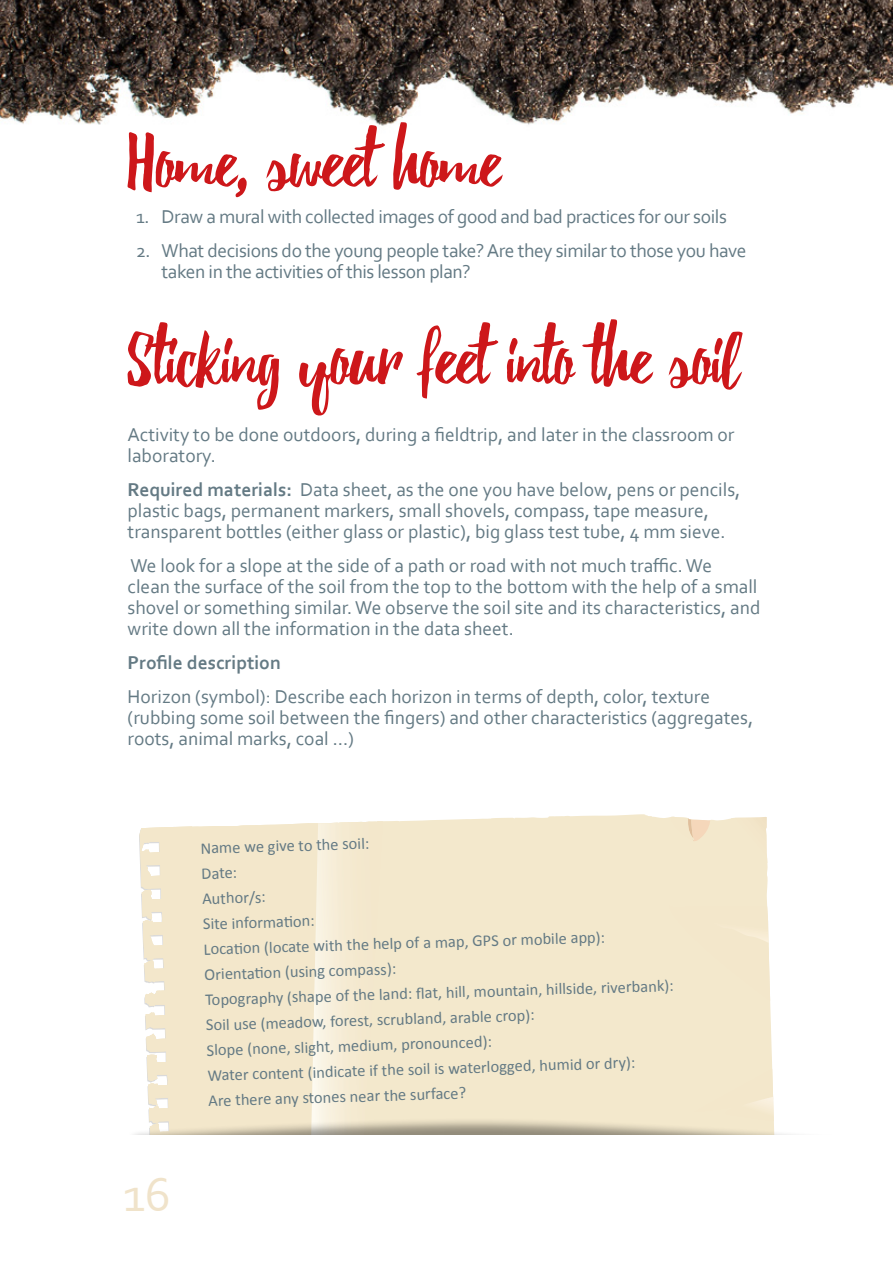
<style>
.page{position:relative;width:893px;height:1263px;background:#fff}
.page>*{position:absolute;margin:0;border:0;box-sizing:border-box;transform-origin:0 0}
.t1{font:78px "Beacon";color:#cd171a}
.t2{font:49.5px "Corbel";color:#f0e3ca}
.t3{font:19.5px/21px "Corbel";color:#647a84}
.t4{font:19.5px/21px "Corbel";letter-spacing:-.02em;color:#647a84}
.t5{font:700 19.5px "Corbel";color:#647a84}
.t6{font:16.5px/25.2px "Calibri";color:#647a84}
.s1{font-weight:700}
</style>
<div class="page">
<img style="left:0;top:0;width:893px;height:126px">
<svg style="left:135px;top:817px;width:656px;height:318px"></svg>
<h1 class="t1" style="left:128px;top:115px;width:374px">Home, sweet home</h1>
<p class="t4" style="left:136px;top:206px;width:592px">1. Draw a mural with collected images of good and bad practices for our soils</p>
<p class="t4" style="left:162px;top:239px;width:586px;text-indent:-26px">2. What decisions do the young people take? Are they similar to those you have taken in the activities of this lesson plan?</p>
<h1 class="t1" style="left:128px;top:312px;width:614px">Sticking your feet into the soil</h1>
<p class="t3" style="left:128px;top:424px;width:608px">Activity to be done outdoors, during a fieldtrip, and later in the classroom or laboratory.</p>
<p class="t3" style="left:128px;top:479px;width:614px"><span class="s1">Required materials:</span> Data sheet, as the one you have below, pens or pencils, plastic bags, permanent markers, small shovels, compass, tape measure, transparent bottles (either glass or plastic), big glass test tube, 4 mm sieve.</p>
<p class="t3" style="left:128px;top:554px;width:634px">We look for a slope at the side of a path or road with not much traffic. We<br>clean the surface of the soil from the top to the bottom with the help of a small shovel or something similar. We observe the soil site and its characteristics, and write down all the information in the data sheet.</p>
<p class="t5" style="left:128px;top:650px;width:155px">Profile description</p>
<p class="t3" style="left:128px;top:685px;width:627px">Horizon (symbol): Describe each horizon in terms of depth, color, texture (rubbing some soil between the fingers) and other characteristics (aggregates, roots, animal marks, coal …)</p>
<h2 class="t2" style="left:123px;top:1163px;width:49px">16</h2>
<p class="t6" style="left:199px;top:836px;width:471px;rotate:-2deg">Name we give to the soil:<br>Date:<br>Author/s:<br>Site informati on:<br>Locati on (locate with the help of a map, GPS or mobile app):<br>Orientati on (using compass):<br>Topography (shape of the land: fl at, hill, mountain, hillside, riverbank):<br>Soil use (meadow, forest, scrubland, arable crop):<br>Slope (none, slight, medium, pronounced):<br>Water content (indicate if the soil is waterlogged, humid or dry):<br>Are there any stones near the surface?</p>
</div>
